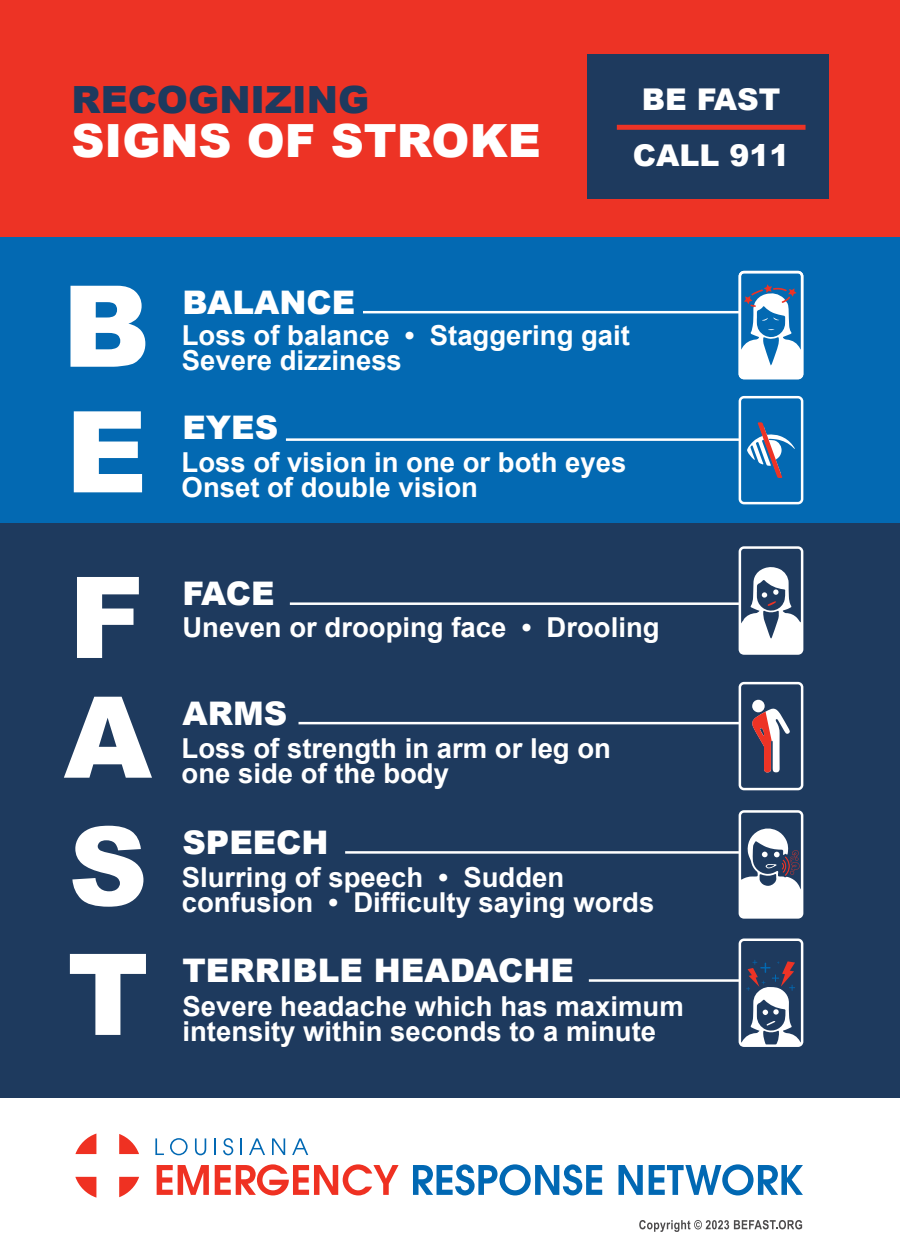
<style>
.page{position:relative;width:900px;height:1260px;background:#fff}
.page>*{position:absolute;margin:0;border:0;box-sizing:border-box;transform-origin:0 0}
.t1{font:900 45.75px "Arial";color:#fff}
.t2{font:900 37.5px "Arial";color:#1e3a5e}
.t3{font:900 32.5px "Arial";color:#fff}
.t4{font:900 30px/55.5px "Arial";color:#fff}
.t5{font:700 27.5px/25px "Arial";color:#fff}
</style>
<div class="page">
<div style="left:0;top:207px;width:900px;height:359px;background:#0369b2"></div>
<div style="left:0;top:523px;width:900px;height:575px;background:#1e3a5e"></div>
<div style="left:0;top:0;width:900px;height:236px;background:#ed3325"></div>
<div style="left:587px;top:54px;width:241px;height:144px;background:#1e3a5e"></div>
<div style="left:617px;top:125px;width:189px;height:5px;background:#ed3325"></div>
<hr style="left:363px;top:311px;width:376px;height:2px;background:#fff">
<hr style="left:286px;top:438px;width:453px;height:3px;background:#fff">
<hr style="left:290px;top:602px;width:449px;height:3px;background:#fff">
<hr style="left:299px;top:722px;width:440px;height:2px;background:#fff">
<hr style="left:345px;top:851px;width:394px;height:3px;background:#fff">
<hr style="left:589px;top:979px;width:150px;height:3px;background:#fff">
<svg style="left:155px;top:1138px;width:9px;height:17px"></svg>
<svg style="left:170px;top:1138px;width:18px;height:17px"></svg>
<svg style="left:195px;top:1138px;width:11px;height:17px"></svg>
<svg style="left:214px;top:1138px;width:2px;height:17px"></svg>
<svg style="left:223px;top:1138px;width:10px;height:17px"></svg>
<svg style="left:240px;top:1138px;width:2px;height:17px"></svg>
<svg style="left:249px;top:1138px;width:16px;height:17px"></svg>
<svg style="left:272px;top:1138px;width:13px;height:17px"></svg>
<svg style="left:292px;top:1138px;width:16px;height:17px"></svg>
<svg style="left:157px;top:1165px;width:52px;height:30px"></svg>
<svg style="left:215px;top:1164px;width:184px;height:31px"></svg>
<svg style="left:413px;top:1164px;width:189px;height:31px"></svg>
<svg style="left:619px;top:1165px;width:24px;height:30px"></svg>
<svg style="left:649px;top:1164px;width:154px;height:31px"></svg>
<svg style="left:119px;top:1134px;width:20px;height:20px"></svg>
<svg style="left:75px;top:1134px;width:21px;height:20px"></svg>
<svg style="left:75px;top:1177px;width:21px;height:21px"></svg>
<svg style="left:119px;top:1177px;width:20px;height:20px"></svg>
<svg style="left:639px;top:1220px;width:163px;height:12px"></svg>
<svg style="left:747px;top:422px;width:48px;height:56px"></svg>
<svg style="left:742px;top:567px;width:58px;height:85px"></svg>
<div style="left:752px;top:700px;width:13px;height:12px;background:#fff;border-radius:50%"></div>
<svg style="left:752px;top:708px;width:38px;height:65px"></svg>
<svg style="left:742px;top:828px;width:58px;height:88px"></svg>
<svg style="left:742px;top:960px;width:58px;height:84px"></svg>
<svg style="left:71px;top:286px;width:74px;height:81px"></svg>
<svg style="left:74px;top:411px;width:68px;height:81px"></svg>
<svg style="left:77px;top:577px;width:62px;height:81px"></svg>
<svg style="left:64px;top:697px;width:88px;height:81px"></svg>
<svg style="left:72px;top:826px;width:71px;height:81px"></svg>
<svg style="left:70px;top:954px;width:76px;height:81px"></svg>
<svg style="left:742px;top:284px;width:58px;height:92px"></svg>
<div style="left:739px;top:271px;width:64px;height:108px;border:2px solid #fff;border-radius:4px"></div>
<div style="left:739px;top:396px;width:64px;height:108px;border:2px solid #fff;border-radius:4px"></div>
<div style="left:739px;top:682px;width:64px;height:108px;border:2px solid #fff;border-radius:4px"></div>
<div style="left:739px;top:810px;width:64px;height:109px;border:2px solid #fff;border-radius:4px"></div>
<div style="left:739px;top:939px;width:64px;height:108px;border:2px solid #fff;border-radius:4px"></div>
<div style="left:739px;top:546px;width:64px;height:109px;border:2px solid #fff;border-radius:4px"></div>
<h2 class="t2" style="left:72px;top:72px;width:299px">RECOGNIZING</h2>
<h1 class="t1" style="left:72px;top:107px;width:471px">SIGNS OF STROKE</h1>
<p class="t3" style="left:182px;top:278px;width:174px">BALANCE</p>
<p class="t4" style="left:633px;top:71px;width:158px">BE FAST<br>CALL 911</p>
<p class="t5" style="left:182px;top:324px;width:450px">Loss of balance • Staggering gait<br>Severe dizziness</p>
<p class="t3" style="left:182px;top:404px;width:97px">EYES</p>
<p class="t5" style="left:182px;top:451px;width:446px">Loss of vision in one or both eyes<br>Onset of double vision</p>
<p class="t3" style="left:182px;top:570px;width:94px">FACE</p>
<p class="t5" style="left:182px;top:616px;width:479px">Uneven or drooping face • Drooling</p>
<p class="t3" style="left:182px;top:689px;width:106px">ARMS</p>
<p class="t5" style="left:182px;top:736px;width:431px">Loss of strength in arm or leg on one side of the body</p>
<p class="t3" style="left:182px;top:818px;width:148px">SPEECH</p>
<p class="t5" style="left:182px;top:865px;width:474px">Slurring of speech • Sudden confusion • Difficulty saying words</p>
<p class="t3" style="left:182px;top:947px;width:393px">TERRIBLE HEADACHE</p>
<p class="t5" style="left:182px;top:995px;width:503px">Severe headache which has maximum intensity within seconds to a minute</p>
</div>
